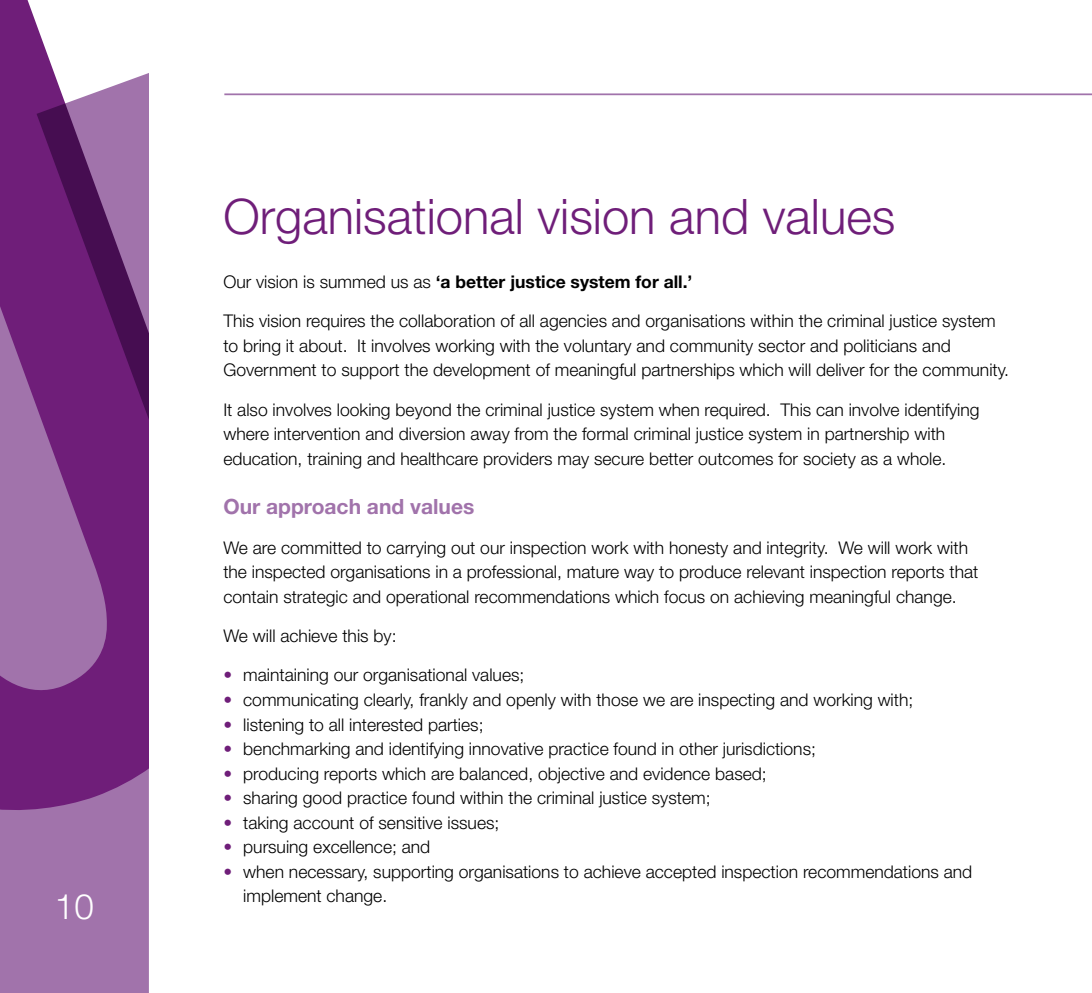
<style>
.page{position:relative;width:1092px;height:993px;background:#fff}
.page>*{position:absolute;margin:0;border:0;box-sizing:border-box;transform-origin:0 0}
.t1{font:300 49px "Helvetica Neue LT Std";color:#6f1e79}
.t2{font:300 35px "Helvetica Neue LT Std";color:#fff}
.t3{font:700 21px "Helvetica Neue LT Std";color:#a173ab}
.t4{font:300 17.5px/24.5px "Helvetica Neue LT Std";color:#000}
.t5{font:700 17.5px "Helvetica Neue LT Std";color:#000}
.s1{font-weight:300}
.s2{color:#6f1e79}
</style>
<div class="page">
<div style="left:0;top:819px;width:149px;height:173px;background:#a173ab"></div>
<svg style="left:0;top:0;width:53px;height:819px;background:#864690"></svg>
<svg style="left:37px;top:69px;width:112px;height:750px;background:#7d3b87"></svg>
<hr style="left:224px;top:93px;width:867px;height:2px;background:#a173ab">
<p class="t2" style="left:55px;top:884px;width:40px">10</p>
<p class="t1" style="left:223px;top:186px;width:673px">Organisational vision and values</p>
<p class="t5" style="left:223px;top:271px;width:470px"><span class="s1">Our vision is summed us as</span> ‘a better justice system for all.’</p>
<p class="t4" style="left:223px;top:308px;width:787px">This vision requires the collaboration of all agencies and organisations within the criminal justice system to bring it about. It involves working with the voluntary and community sector and politicians and<br>Government to support the development of meaningful partnerships which will deliver for the community.</p>
<p class="t4" style="left:223px;top:397px;width:757px">It also involves looking beyond the criminal justice system when required. This can involve identifying where intervention and diversion away from the formal criminal justice system in partnership with education, training and healthcare providers may secure better outcomes for society as a whole.</p>
<p class="t3" style="left:223px;top:493px;width:252px">Our approach and values</p>
<p class="t4" style="left:223px;top:534px;width:756px">We are committed to carrying out our inspection work with honesty and integrity. We will work with the inspected organisations in a professional, mature way to produce relevant inspection reports that contain strategic and operational recommendations which focus on achieving meaningful change.</p>
<p class="t4" style="left:223px;top:623px;width:175px">We will achieve this by:</p>
<p class="t4" style="left:223px;top:662px;width:302px"><span class="s2">•</span> maintaining our organisational values;</p>
<p class="t4" style="left:223px;top:687px;width:691px"><span class="s2">•</span> communicating clearly, frankly and openly with those we are inspecting and working with;</p>
<p class="t4" style="left:223px;top:711px;width:262px"><span class="s2">•</span> listening to all interested parties;</p>
<p class="t4" style="left:223px;top:736px;width:594px"><span class="s2">•</span> benchmarking and identifying innovative practice found in other jurisdictions;</p>
<p class="t4" style="left:223px;top:760px;width:545px"><span class="s2">•</span> producing reports which are balanced, objective and evidence based;</p>
<p class="t4" style="left:223px;top:785px;width:488px"><span class="s2">•</span> sharing good practice found within the criminal justice system;</p>
<p class="t4" style="left:223px;top:809px;width:277px"><span class="s2">•</span> taking account of sensitive issues;</p>
<p class="t4" style="left:223px;top:834px;width:208px"><span class="s2">•</span> pursuing excellence; and</p>
<p class="t4" style="left:243px;top:858px;width:730px;text-indent:-20px"><span class="s2">•</span> when necessary, supporting organisations to achieve accepted inspection recommendations and implement change.</p>
</div>
